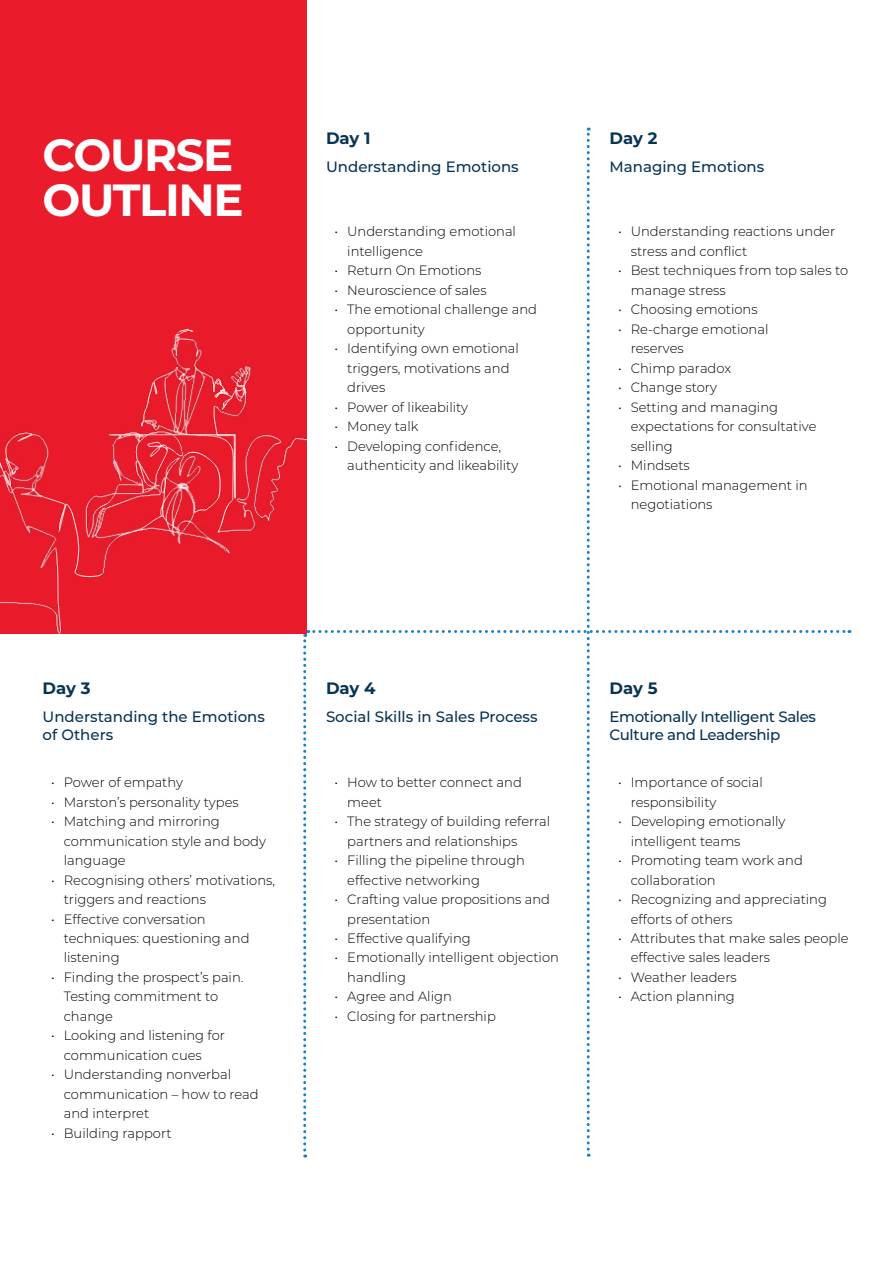
<style>
.page{position:relative;width:893px;height:1263px;background:#fff}
.page>*{position:absolute;margin:0;border:0;box-sizing:border-box;transform-origin:0 0}
.t1{font:700 45px/45px "Montserrat";letter-spacing:-.03em;color:#fff}
.t2{font:700 16.5px "Montserrat";letter-spacing:-.005em;color:#073453}
.t3{font:500 15px/18px "Montserrat";color:#073453}
.t4{font:500 15px/18px "Montserrat";letter-spacing:-.025em;color:#073453}
.t5{font:300 13.5px/19.5px "Montserrat";color:#000}
</style>
<div class="page">
<div style="left:0;top:0;width:306px;height:633px;background:#ea1b2b"></div>
<img style="left:0;top:330px;width:303px;height:303px">
<svg style="left:303px;top:128px;width:547px;height:1029px"></svg>
<h1 class="t1" style="left:43px;top:130px;width:203px">COURSE<br>OUTLINE</h1>
<p class="t2" style="left:326px;top:126px;width:46px">Day 1</p>
<p class="t3" style="left:326px;top:157px;width:194px">Understanding Emotions</p>
<p class="t5" style="left:347px;top:221px;width:170px;text-indent:-13px">• Understanding emotional intelligence</p>
<p class="t5" style="left:334px;top:260px;width:148px">• Return On Emotions</p>
<p class="t5" style="left:334px;top:280px;width:154px">• Neuroscience of sales</p>
<p class="t5" style="left:347px;top:299px;width:191px;text-indent:-13px">• The emotional challenge and opportunity</p>
<p class="t5" style="left:347px;top:338px;width:173px;text-indent:-13px">• Identifying own emotional triggers, motivations and drives</p>
<p class="t5" style="left:334px;top:397px;width:135px">• Power of likeability</p>
<p class="t5" style="left:334px;top:416px;width:86px">• Money talk</p>
<p class="t5" style="left:347px;top:436px;width:173px;text-indent:-13px">• Developing confidence, authenticity and likeability</p>
<p class="t2" style="left:609px;top:126px;width:49px">Day 2</p>
<p class="t3" style="left:609px;top:157px;width:156px">Managing Emotions</p>
<p class="t5" style="left:631px;top:221px;width:206px;text-indent:-13px">• Understanding reactions under stress and conflict</p>
<p class="t5" style="left:631px;top:260px;width:219px;text-indent:-13px">• Best techniques from top sales to manage stress</p>
<p class="t5" style="left:618px;top:299px;width:141px">• Choosing emotions</p>
<p class="t5" style="left:631px;top:319px;width:139px;text-indent:-13px">• Re-charge emotional reserves</p>
<p class="t5" style="left:618px;top:358px;width:115px">• Chimp paradox</p>
<p class="t5" style="left:618px;top:377px;width:101px">• Change story</p>
<p class="t5" style="left:631px;top:397px;width:187px;text-indent:-13px">• Setting and managing expectations for consultative selling</p>
<p class="t5" style="left:618px;top:455px;width:73px">• Mindsets</p>
<p class="t5" style="left:631px;top:475px;width:178px;text-indent:-13px">• Emotional management in negotiations</p>
<p class="t2" style="left:43px;top:677px;width:49px">Day 3</p>
<p class="t3" style="left:43px;top:707px;width:224px">Understanding the Emotions of Others</p>
<p class="t5" style="left:51px;top:772px;width:134px">• Power of empathy</p>
<p class="t5" style="left:51px;top:791px;width:189px">• Marston’s personality types</p>
<p class="t5" style="left:64px;top:811px;width:204px;text-indent:-13px">• Matching and mirroring communication style and body language</p>
<p class="t5" style="left:64px;top:869px;width:213px;text-indent:-13px">• Recognising others’ motivations, triggers and reactions</p>
<p class="t5" style="left:64px;top:908px;width:187px;text-indent:-13px">• Effective conversation techniques: questioning and listening</p>
<p class="t5" style="left:64px;top:967px;width:181px;text-indent:-13px">• Finding the prospect’s pain.<br>Testing commitment to change</p>
<p class="t5" style="left:64px;top:1025px;width:163px;text-indent:-13px">• Looking and listening for communication cues</p>
<p class="t5" style="left:64px;top:1064px;width:196px;text-indent:-13px">• Understanding nonverbal communication – how to read and interpret</p>
<p class="t5" style="left:51px;top:1123px;width:122px">• Building rapport</p>
<p class="t2" style="left:326px;top:677px;width:51px">Day 4</p>
<p class="t3" style="left:326px;top:707px;width:213px">Social Skills in Sales Process</p>
<p class="t5" style="left:347px;top:772px;width:176px;text-indent:-13px">• How to better connect and meet</p>
<p class="t5" style="left:347px;top:811px;width:205px;text-indent:-13px">• The strategy of building referral partners and relationships</p>
<p class="t5" style="left:347px;top:850px;width:179px;text-indent:-13px">• Filling the pipeline through effective networking</p>
<p class="t5" style="left:347px;top:889px;width:204px;text-indent:-13px">• Crafting value propositions and presentation</p>
<p class="t5" style="left:334px;top:928px;width:138px">• Effective qualifying</p>
<p class="t5" style="left:347px;top:947px;width:213px;text-indent:-13px">• Emotionally intelligent objection handling</p>
<p class="t5" style="left:334px;top:986px;width:119px">• Agree and Align</p>
<p class="t5" style="left:334px;top:1006px;width:163px">• Closing for partnership</p>
<p class="t2" style="left:609px;top:677px;width:49px">Day 5</p>
<p class="t4" style="left:609px;top:707px;width:208px">Emotionally Intelligent Sales<br>Culture and Leadership</p>
<p class="t5" style="left:631px;top:772px;width:134px;text-indent:-13px">• Importance of social responsibility</p>
<p class="t5" style="left:631px;top:811px;width:156px;text-indent:-13px">• Developing emotionally intelligent teams</p>
<p class="t5" style="left:631px;top:850px;width:174px;text-indent:-13px">• Promoting team work and collaboration</p>
<p class="t5" style="left:631px;top:889px;width:198px;text-indent:-13px">• Recognizing and appreciating efforts of others</p>
<p class="t5" style="left:631px;top:928px;width:219px;text-indent:-13px">• Attributes that make sales people effective sales leaders</p>
<p class="t5" style="left:618px;top:967px;width:120px">• Weather leaders</p>
<p class="t5" style="left:618px;top:986px;width:118px">• Action planning</p>
</div>
